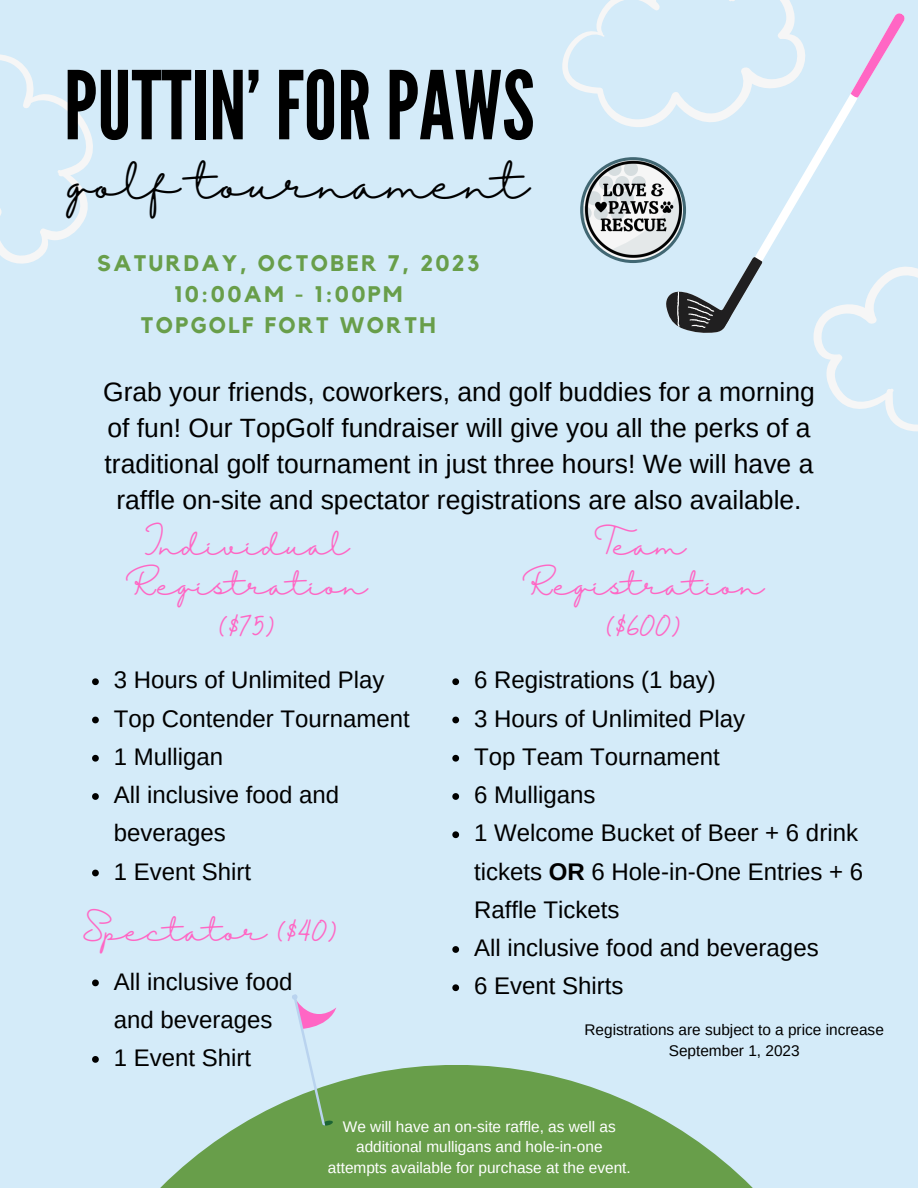
<style>
.page{position:relative;width:918px;height:1188px;background:#d4ebf9}
.page>*{position:absolute;margin:0;border:0;box-sizing:border-box;transform-origin:0 0}
.t1{font:94.5px "League Gothic";color:#000}
.t2{font:42px "Halimun";color:#000}
.t3{font:27px/40.5px "Halimun";color:#ff66c4;text-align:center}
.t4{font:26.4px/36.2px "Arimo";color:#000;text-align:center}
.t5{font:24px/38.2px "Arimo";color:#000}
.t6{font:700 22.5px "Kollektif";letter-spacing:.11em;color:#689e4a}
.t7{font:15.45px/20.5px "Arimo";color:#fff;text-align:center}
.t8{font:15.45px/20.5px "Arimo";color:#000;text-align:center}
.s1{font-weight:700}
</style>
<div class="page">
<svg style="left:0;top:54px;width:93px;height:210px"></svg>
<svg style="left:160px;top:1065px;width:593px;height:123px;fill:#689e4a"></svg>
<svg style="left:263px;top:994px;width:147px;height:183px"></svg>
<svg style="left:763px;top:97px;width:94px;height:162px"></svg>
<svg style="left:849px;top:13px;width:56px;height:86px"></svg>
<svg style="left:580px;top:157px;width:183px;height:176px"></svg>
<svg style="left:562px;top:0;width:253px;height:141px"></svg>
<svg style="left:800px;top:238px;width:118px;height:194px"></svg>
<svg style="left:92px;top:678px;width:7px;height:7px"></svg>
<svg style="left:92px;top:717px;width:7px;height:6px"></svg>
<svg style="left:92px;top:755px;width:7px;height:7px"></svg>
<svg style="left:92px;top:793px;width:7px;height:7px"></svg>
<svg style="left:92px;top:870px;width:7px;height:6px"></svg>
<svg style="left:452px;top:678px;width:7px;height:7px"></svg>
<svg style="left:452px;top:717px;width:7px;height:6px"></svg>
<svg style="left:452px;top:755px;width:7px;height:7px"></svg>
<svg style="left:452px;top:793px;width:7px;height:7px"></svg>
<svg style="left:452px;top:831px;width:7px;height:7px"></svg>
<svg style="left:452px;top:946px;width:7px;height:7px"></svg>
<svg style="left:452px;top:984px;width:7px;height:7px"></svg>
<svg style="left:92px;top:980px;width:7px;height:6px"></svg>
<svg style="left:92px;top:1056px;width:7px;height:7px"></svg>
<p class="t1" style="left:64px;top:51px;width:472px">PUTTIN’ FORPAWS</p>
<p class="t2" style="left:70px;top:160px;width:461px">golf tournament</p>
<p class="t6" style="left:97px;top:253px;width:384px">SATURDAY, OCTOBER 7, 2023</p>
<p class="t6" style="left:174px;top:284px;width:230px">10:00AM - 1:00PM</p>
<p class="t6" style="left:141px;top:315px;width:296px">TOPGOLF FORT WORTH</p>
<p class="t4" style="left:103px;top:374px;width:713px">Grab your friends, coworkers, and golf buddies for a morning of fun! Our TopGolf fundraiser will give you all the perks of a traditional golf tournament in just three hours! We will have a raffle on-site and spectator registrations are also available.</p>
<p class="t3" style="left:126px;top:525px;width:243px">Individual<br>Registration</p>
<p class="t3" style="left:219px;top:606px;width:58px">($75)</p>
<p class="t3" style="left:522px;top:525px;width:243px">Team<br>Registration</p>
<p class="t3" style="left:606px;top:606px;width:77px">($600)</p>
<p class="t5" style="left:114px;top:661px;width:272px">3 Hours of Unlimited Play</p>
<p class="t5" style="left:114px;top:699px;width:298px">Top Contender Tournament</p>
<p class="t5" style="left:114px;top:738px;width:111px">1 Mulligan</p>
<p class="t5" style="left:114px;top:776px;width:227px">All inclusive food and beverages</p>
<p class="t5" style="left:114px;top:852px;width:139px">1 Event Shirt</p>
<p class="t3" style="left:82px;top:911px;width:256px">Spectator ($40)</p>
<p class="t5" style="left:114px;top:962px;width:180px">All inclusive food and beverages</p>
<p class="t5" style="left:114px;top:1039px;width:139px">1 Event Shirt</p>
<p class="t5" style="left:474px;top:661px;width:243px">6 Registrations (1 bay)</p>
<p class="t5" style="left:474px;top:699px;width:273px">3 Hours of Unlimited Play</p>
<p class="t5" style="left:474px;top:738px;width:247px">Top Team Tournament</p>
<p class="t5" style="left:474px;top:776px;width:123px">6 Mulligans</p>
<p class="t5" style="left:474px;top:814px;width:391px">1 Welcome Bucket of Beer + 6 drink tickets <span class="s1">OR</span> 6 Hole-in-One Entries + 6<br>Raffle Tickets</p>
<p class="t5" style="left:474px;top:929px;width:346px">All inclusive food and beverages</p>
<p class="t5" style="left:474px;top:967px;width:151px">6 Event Shirts</p>
<p class="t8" style="left:584px;top:1019px;width:301px">Registrations are subject to a price increase<br>September 1, 2023</p>
<p class="t7" style="left:328px;top:1116px;width:304px">We will have an on-site raffle, as well as additional mulligans and hole-in-one attempts available for purchase at the event.</p>
</div>
